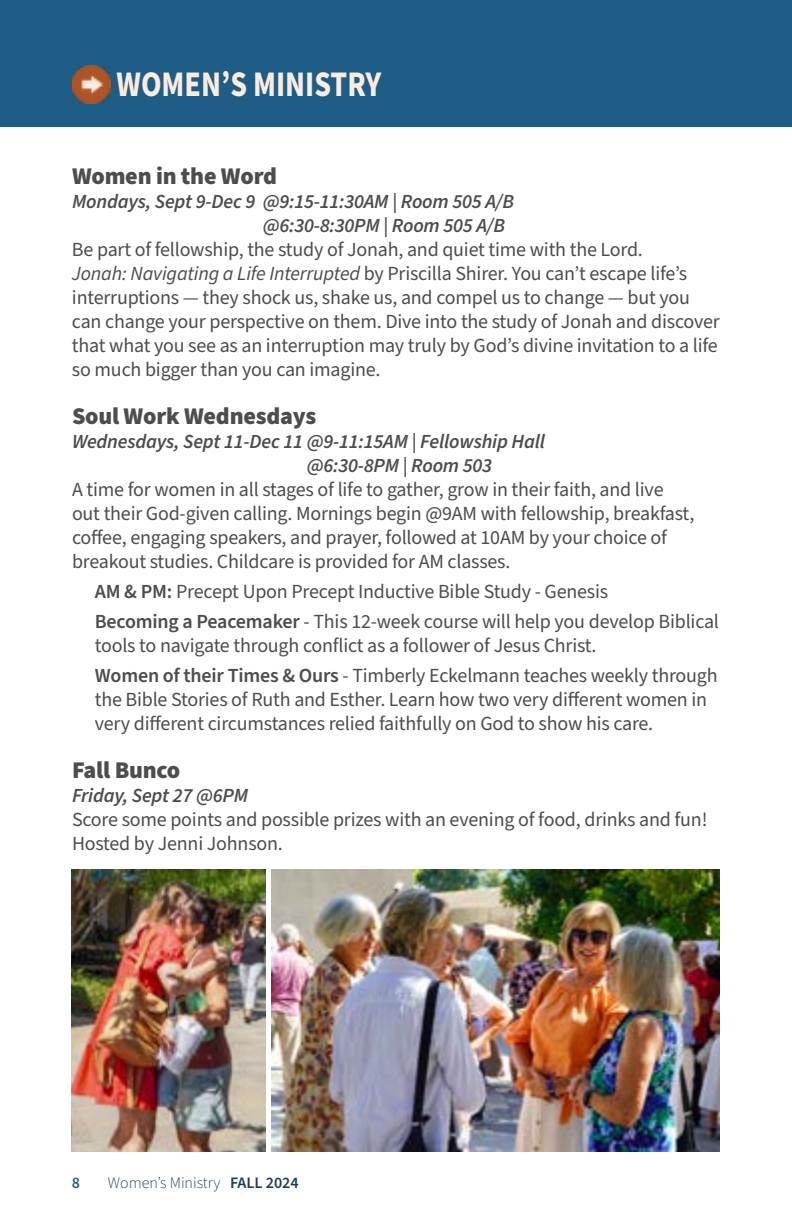
<style>
.page{position:relative;width:792px;height:1224px;background:#fff}
.page>*{position:absolute;margin:0;border:0;box-sizing:border-box;transform-origin:0 0}
.t1{font:700 36px "Source Sans Pro";color:#fdecde;scale:.83 1}
.t2{font:900 24px "Source Sans Pro";letter-spacing:-.01em;color:#4c4d4d}
.t3{font:20px/24px "Source Sans Pro";letter-spacing:-.01em;color:#4c4d4d}
.t4{font:italic 600 20px/24px "Source Sans Pro";letter-spacing:-.01em;color:#4c4d4d}
.t5{font:300 16px "Source Sans Pro";color:#1e4057}
.t6{font:600 16px "Source Sans Pro";color:#1e5e86}
.s1{font-style:italic}
.s2{font-weight:600}
</style>
<div class="page">
<div style="left:0;top:0;width:792px;height:127px;background:#1e5e86"></div>
<img style="left:72px;top:65px;width:38px;height:39px">
<img style="left:72px;top:870px;width:193px;height:282px">
<img style="left:272px;top:870px;width:448px;height:282px">
<h1 class="t1" style="left:117px;top:60px;width:321px">WOMEN’S MINISTRY</h1>
<p class="t2" style="left:72px;top:160px;width:207px">Women in the Word</p>
<p class="t4" style="left:263px;top:190px;width:253px;text-indent:-191px">Mondays, Sept 9-Dec 9 @9:15-11:30AM | Room 505 A/B @6:30-8:30PM | Room 505 A/B</p>
<p class="t3" style="left:72px;top:238px;width:649px">Be part of fellowship, the study of Jonah, and quiet time with the Lord.<br><span class="s1">Jonah: Navigating a Life Interrupted</span> by Priscilla Shirer. You can’t escape life’s interruptions — they shock us, shake us, and compel us to change — but you can change your perspective on them. Dive into the study of Jonah and discover that what you see as an interruption may truly by God’s divine invitation to a life so much bigger than you can imagine.</p>
<p class="t2" style="left:72px;top:400px;width:246px">Soul Work Wednesdays</p>
<p class="t4" style="left:307px;top:430px;width:240px;text-indent:-235px">Wednesdays, Sept 11-Dec 11 @9-11:15AM | Fellowship Hall @6:30-8PM | Room 503</p>
<p class="t3" style="left:72px;top:478px;width:624px">A time for women in all stages of life to gather, grow in their faith, and live out their God-given calling. Mornings begin @9AM with fellowship, breakfast, coffee, engaging speakers, and prayer, followed at 10AM by your choice of breakout studies. Childcare is provided for AM classes.</p>
<p class="t3" style="left:95px;top:577px;width:626px;line-height:30px"><span class="s2">AM &amp; PM:</span> Precept Upon Precept Inductive Bible Study - Genesis<br><span class="s2">Becoming a Peacemaker</span> - This 12-week course will help you develop Biblical</p>
<p class="t3" style="left:95px;top:631px;width:624px;line-height:30px">tools to navigate through conflict as a follower of Jesus Christ.<br><span class="s2">Women of their Times &amp; Ours</span> - Timberly Eckelmann teaches weekly through</p>
<p class="t3" style="left:95px;top:688px;width:614px">the Bible Stories of Ruth and Esther. Learn how two very different women in very different circumstances relied faithfully on God to show his care.</p>
<p class="t2" style="left:72px;top:754px;width:110px">Fall Bunco</p>
<p class="t4" style="left:72px;top:784px;width:178px">Friday, Sept 27 @6PM</p>
<p class="t3" style="left:72px;top:808px;width:637px">Score some points and possible prizes with an evening of food, drinks and fun!<br>Hosted by Jenni Johnson.</p>
<p class="t6" style="left:72px;top:1172px;width:10px">8</p>
<p class="t5" style="left:108px;top:1172px;width:192px">Women’s Ministry <span class="s2">FALL 2024</span></p>
</div>
